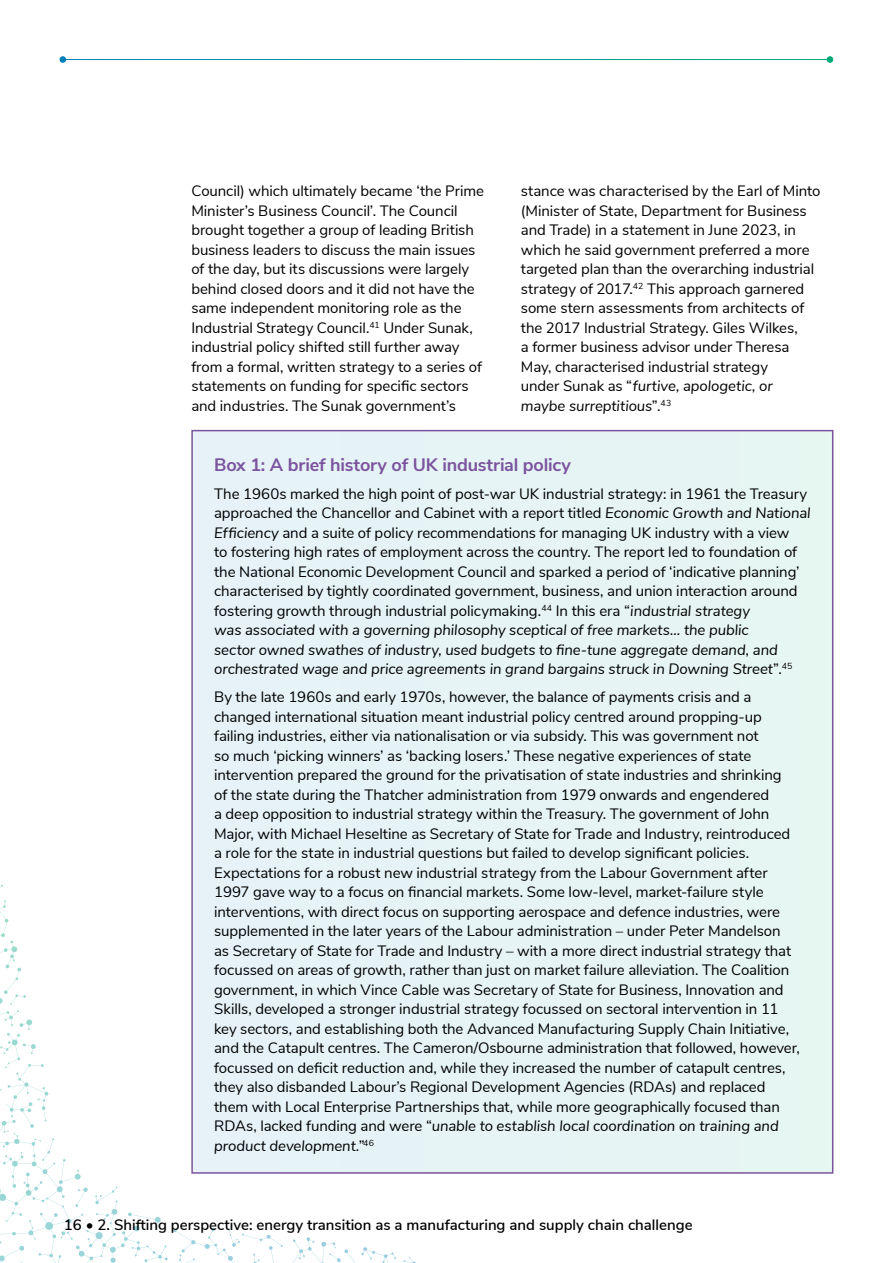
<style>
.page{position:relative;width:893px;height:1263px;background:#fff}
.page>*{position:absolute;margin:0;border:0;box-sizing:border-box;transform-origin:0 0}
.m_box_head{font:700 18px "Nunito Sans";letter-spacing:-.01em;color:#7b549e}
.m_box_body{font:15px/19.5px "Nunito Sans";letter-spacing:-.005em;color:#000}
.m_article_body{font:15px/19.5px "Nunito Sans";letter-spacing:-.005em;color:#000}
.t1{font:600 15px "Nunito Sans";color:#000}
.s1{font-style:italic}
</style>
<div class="page">
<svg style="left:75px;top:1187px;width:13px;height:20px"></svg>
<svg style="left:128px;top:1212px;width:33px;height:15px"></svg>
<svg style="left:0;top:1246px;width:24px;height:17px"></svg>
<svg style="left:23px;top:1043px;width:13px;height:11px"></svg>
<svg style="left:19px;top:1019px;width:14px;height:11px"></svg>
<svg style="left:0;top:1064px;width:54px;height:121px"></svg>
<svg style="left:95px;top:1186px;width:23px;height:18px"></svg>
<svg style="left:0;top:884px;width:26px;height:121px"></svg>
<svg style="left:173px;top:1228px;width:243px;height:35px"></svg>
<svg style="left:60px;top:56px;width:6px;height:7px"></svg>
<svg style="left:827px;top:56px;width:6px;height:7px"></svg>
<div style="left:192px;top:431px;width:641px;height:742px;background:#e6f4f5"></div>
<p class="m_article_body" style="left:191px;top:180px;width:294px">Council) which ultimately became ‘the Prime Minister’s Business Council’. The Council brought together a group of leading British business leaders to discuss the main issues of the day, but its discussions were largely behind closed doors and it did not have the same independent monitoring role as the Industrial Strategy Council.<sup>41</sup> Under Sunak, industrial policy shifted still further away from a formal, written strategy to a series of statements on funding for specific sectors and industries. The Sunak government’s</p>
<p class="m_article_body" style="left:521px;top:180px;width:301px">stance was characterised by the Earl of Minto (Minister of State, Department for Business and Trade) in a statement in June 2023, in which he said government preferred a more targeted plan than the overarching industrial strategy of 2017.<sup>42</sup> This approach garnered some stern assessments from architects of the 2017 Industrial Strategy. Giles Wilkes,<br>a former business advisor under Theresa May, characterised industrial strategy<br>under Sunak as “<span class="s1">furtive, apologetic, or maybe surreptitious</span>”.<sup>43</sup></p>
<p class="m_box_head" style="left:214px;top:451px;width:358px">Box 1: A brief history of UK industrial policy</p>
<p class="m_box_body" style="left:214px;top:483px;width:598px">The 1960s marked the high point of post-war UK industrial strategy: in 1961 the Treasury approached the Chancellor and Cabinet with a report titled <span class="s1">Economic Growth and National Efficiency</span> and a suite of policy recommendations for managing UK industry with a view<br>to fostering high rates of employment across the country. The report led to foundation of the National Economic Development Council and sparked a period of ‘indicative planning’ characterised by tightly coordinated government, business, and union interaction around fostering growth through industrial policymaking.<sup>44</sup> In this era “<span class="s1">industrial strategy<br>was associated with a governing philosophy sceptical of free markets… the public<br>sector owned swathes of industry, used budgets to fine-tune aggregate demand, and orchestrated wage and price agreements in grand bargains struck in Downing Street</span>”.<sup>45</sup></p>
<p class="m_box_body" style="left:214px;top:686px;width:587px">By the late 1960s and early 1970s, however, the balance of payments crisis and a changed international situation meant industrial policy centred around propping-up failing industries, either via nationalisation or via subsidy. This was government not<br>so much ‘picking winners’ as ‘backing losers.’ These negative experiences of state intervention prepared the ground for the privatisation of state industries and shrinking<br>of the state during the Thatcher administration from 1979 onwards and engendered<br>a deep opposition to industrial strategy within the Treasury. The government of John Major, with Michael Heseltine as Secretary of State for Trade and Industry, reintroduced a role for the state in industrial questions but failed to develop significant policies.<br>Expectations for a robust new industrial strategy from the Labour Government after 1997 gave way to a focus on financial markets. Some low-level, market-failure style interventions, with direct focus on supporting aerospace and defence industries, were supplemented in the later years of the Labour administration – under Peter Mandelson<br>as Secretary of State for Trade and Industry – with a more direct industrial strategy that focussed on areas of growth, rather than just on market failure alleviation. The Coalition government, in which Vince Cable was Secretary of State for Business, Innovation and Skills, developed a stronger industrial strategy focussed on sectoral intervention in 11 key sectors, and establishing both the Advanced Manufacturing Supply Chain Initiative, and the Catapult centres. The Cameron/Osbourne administration that followed, however, focussed on deficit reduction and, while they increased the number of catapult centres, they also disbanded Labour’s Regional Development Agencies (RDAs) and replaced them with Local Enterprise Partnerships that, while more geographically focused than RDAs, lacked funding and were “<span class="s1">unable to establish local coordination on training and product development</span>.”<sup>46</sup></p>
<p class="t1" style="left:64px;top:1214px;width:630px">16 • 2. Shifting perspective: energy transition as a manufacturing and supply chain challenge</p>
</div>
